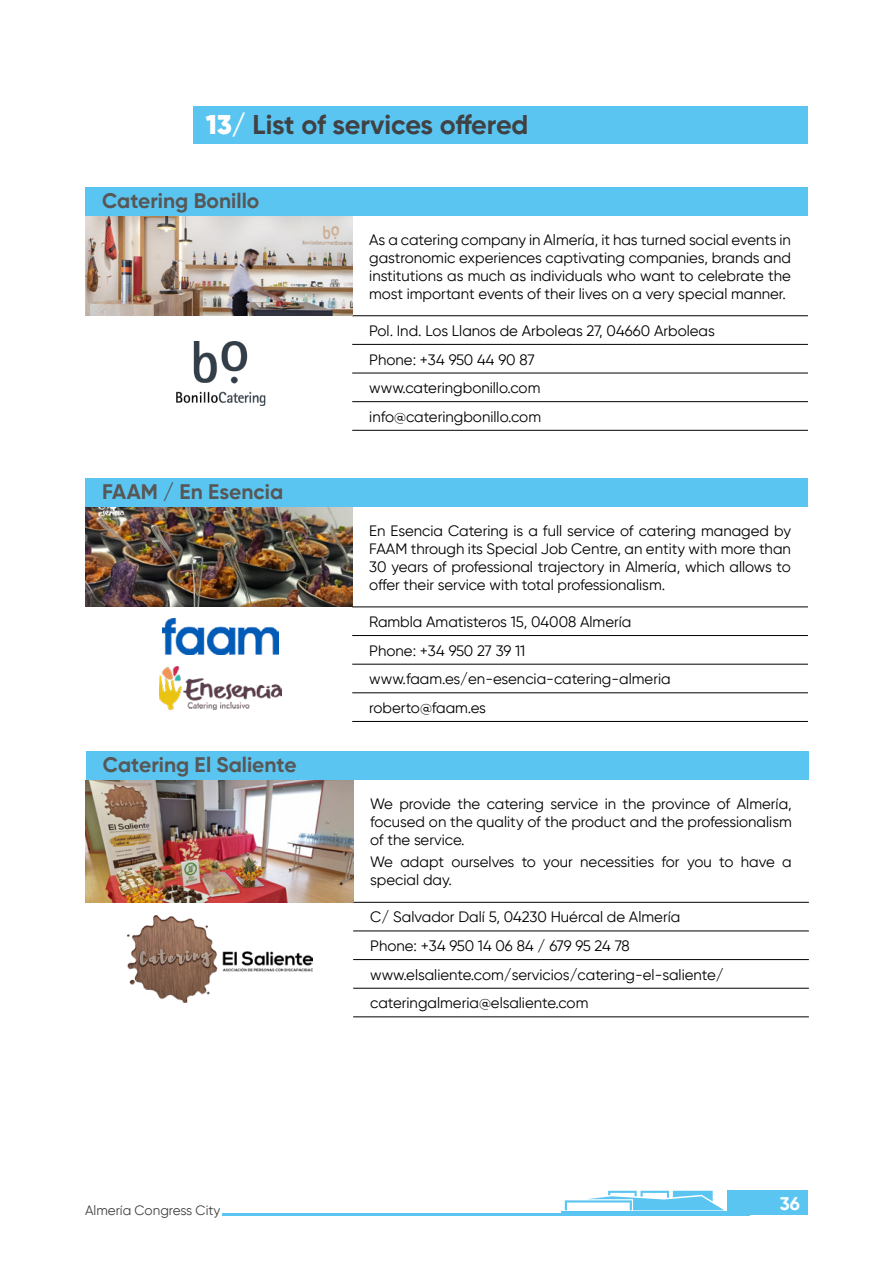
<style>
.page{position:relative;width:893px;height:1263px;background:#fff}
.page>*{position:absolute;margin:0;border:0;box-sizing:border-box;transform-origin:0 0}
.t1{font:700 27px "Gilroy";letter-spacing:-.005em;color:#404143}
.t2{font:700 21px "Gilroy";color:#575756}
.t3{font:700 18.3px "Gilroy";color:#fff}
.t4{font:15px/18px "Gilroy";color:#000}
.t5{font:13.5px "Gilroy";color:#404143}
.s1{font-weight:900;color:#fff}
</style>
<div class="page">
<div style="left:728px;top:1190px;width:80px;height:25px;background:#5bc5f2"></div>
<hr style="left:222px;top:1213px;width:527px;height:2px;background:#5bc5f2">
<svg style="left:565px;top:1191px;width:159px;height:19px"></svg>
<hr style="left:561px;top:1212px;width:167px;height:1px;background:#5bc5f2">
<div style="left:193px;top:106px;width:615px;height:38px;background:#5bc5f2"></div>
<div style="left:85px;top:187px;width:723px;height:29px;background:#5bc5f2"></div>
<hr style="left:352px;top:315px;width:456px;height:1px;background:#000">
<hr style="left:352px;top:344px;width:456px;height:1px;background:#000">
<hr style="left:352px;top:373px;width:456px;height:1px;background:#000">
<hr style="left:352px;top:401px;width:456px;height:1px;background:#000">
<hr style="left:352px;top:430px;width:456px;height:1px;background:#000">
<img style="left:85px;top:216px;width:267px;height:100px">
<img style="left:176px;top:341px;width:90px;height:64px">
<div style="left:85px;top:478px;width:723px;height:29px;background:#5bc5f2"></div>
<hr style="left:352px;top:607px;width:456px;height:1px;background:#000">
<hr style="left:352px;top:635px;width:456px;height:1px;background:#000">
<hr style="left:352px;top:664px;width:456px;height:1px;background:#000">
<hr style="left:352px;top:692px;width:456px;height:1px;background:#000">
<hr style="left:352px;top:721px;width:456px;height:1px;background:#000">
<img style="left:85px;top:507px;width:267px;height:100px">
<img style="left:163px;top:618px;width:115px;height:37px">
<img style="left:159px;top:667px;width:123px;height:43px">
<div style="left:86px;top:751px;width:723px;height:29px;background:#5bc5f2"></div>
<hr style="left:353px;top:902px;width:456px;height:1px;background:#000">
<hr style="left:353px;top:931px;width:456px;height:1px;background:#000">
<hr style="left:353px;top:959px;width:456px;height:1px;background:#000">
<hr style="left:353px;top:988px;width:456px;height:1px;background:#000">
<hr style="left:353px;top:1016px;width:456px;height:1px;background:#000">
<img style="left:86px;top:780px;width:267px;height:122px">
<img style="left:127px;top:915px;width:185px;height:88px">
<h1 class="t1" style="left:206px;top:108px;width:324px"><span class="s1">13/</span> List of services offered</h1>
<h2 class="t2" style="left:102px;top:187px;width:159px">Catering Bonillo</h2>
<h2 class="t2" style="left:102px;top:478px;width:183px">FAAM / En Esencia</h2>
<h2 class="t2" style="left:103px;top:751px;width:195px">Catering El Saliente</h2>
<p class="t4" style="left:369px;top:230px;width:423px;text-align:justify">As a catering company in Almería, it has turned social events in gastronomic experiences captivating companies, brands and institutions as much as individuals who want to celebrate the most important events of their lives on a very special manner.</p>
<p class="t4" style="left:369px;top:316px;width:347px;line-height:28.7px">Pol. Ind. Los Llanos de Arboleas 27, 04660 Arboleas<br>Phone: +34 950 44 90 87<br>www.cateringbonillo.com info@cateringbonillo.com</p>
<p class="t4" style="left:369px;top:521px;width:423px;text-align:justify">En Esencia Catering is a full service of catering managed by FAAM through its Special Job Centre, an entity with more than 30 years of professional trajectory in Almería, which allows to offer their service with total professionalism.</p>
<p class="t4" style="left:369px;top:607px;width:303px;line-height:28.7px">Rambla Amatisteros 15, 04008 Almería<br>Phone: +34 950 27 39 11 www.faam.es/en-esencia-catering-almeria roberto@faam.es</p>
<p class="t4" style="left:370px;top:795px;width:423px;text-align:justify">We provide the catering service in the province of Almería, focused on the quality of the product and the professionalism of the service.</p>
<p class="t4" style="left:370px;top:853px;width:423px">We adapt ourselves to your necessities for you to have a special day.</p>
<p class="t4" style="left:370px;top:903px;width:355px;line-height:28.7px">C/ Salvador Dalí 5, 04230 Huércal de Almería Phone: +34 950 14 06 84 / 679 95 24 78 www.elsaliente.com/servicios/catering-el-saliente/ cateringalmeria@elsaliente.com</p>
<p class="t5" style="left:85px;top:1202px;width:137px">Almería Congress City</p>
<p class="t3" style="left:780px;top:1192px;width:22px">36</p>
</div>
